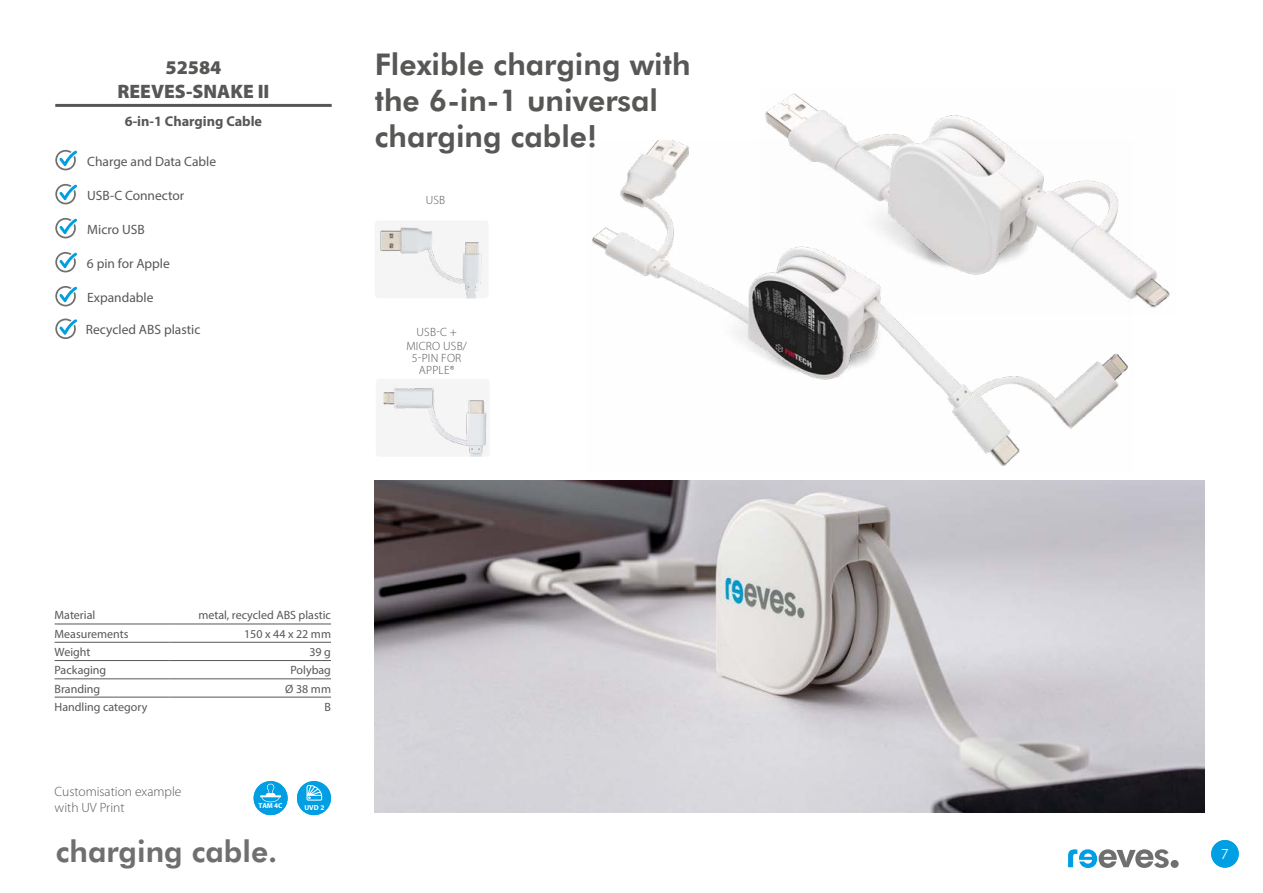
<style>
.page{position:relative;width:1263px;height:893px;background:#fff}
.page>*{position:absolute;margin:0;border:0;box-sizing:border-box;transform-origin:0 0}
.t1{font:800 30px/36px "Futura BT";color:#575756}
.t2{font:800 30px "Futura BT";color:#706f6f}
.t3{font:900 19.5px/24px "Myriad Pro";color:#575756;text-align:center}
.t4{font:700 14.25px "Myriad Pro";color:#575756}
.t5{font:800 14.1px "Futura BT";color:#fff}
.t6{font:13.5px "Myriad Pro";color:#575756}
.t7{font:300 13.5px/16.5px "Myriad Pro";color:#575756}
.t8{font:12px "Myriad Pro";color:#575756}
.t9{font:300 12px/13.6px "Myriad Pro";letter-spacing:.02em;color:#575756;text-align:center}
.t10{font:700 7.2px "Myriad Pro";color:#fff}
</style>
<div class="page">
<img style="left:380px;top:386px;width:109px;height:71px">
<img style="left:376px;top:224px;width:109px;height:74px">
<img style="left:765px;top:93px;width:405px;height:215px">
<img style="left:592px;top:141px;width:541px;height:325px">
<svg style="left:55px;top:150px;width:22px;height:20px"></svg>
<svg style="left:55px;top:184px;width:22px;height:20px"></svg>
<svg style="left:55px;top:218px;width:22px;height:20px"></svg>
<svg style="left:55px;top:252px;width:22px;height:20px"></svg>
<svg style="left:55px;top:286px;width:22px;height:20px"></svg>
<svg style="left:55px;top:319px;width:22px;height:20px"></svg>
<img style="left:375px;top:480px;width:830px;height:332px">
<svg style="left:1068px;top:849px;width:101px;height:19px"></svg>
<div style="left:1171px;top:860px;width:7px;height:8px;background:#706f6f;border-radius:50%"></div>
<div style="left:1211px;top:840px;width:28px;height:28px;background:#009fe3;border-radius:50%"></div>
<div style="left:254px;top:781px;width:34px;height:34px;background:#009fe3;border-radius:50%"></div>
<svg style="left:260px;top:784px;width:21px;height:18px"></svg>
<div style="left:297px;top:781px;width:34px;height:34px;background:#009fe3;border-radius:50%"></div>
<svg style="left:306px;top:785px;width:16px;height:16px"></svg>
<hr style="left:55px;top:104px;width:277px;height:3px;background:#575756">
<hr style="left:55px;top:624px;width:114px;height:1px;background:#575756">
<hr style="left:169px;top:624px;width:162px;height:1px;background:#575756">
<hr style="left:55px;top:642px;width:114px;height:1px;background:#575756">
<hr style="left:169px;top:642px;width:162px;height:1px;background:#575756">
<hr style="left:55px;top:660px;width:114px;height:1px;background:#575756">
<hr style="left:169px;top:660px;width:162px;height:1px;background:#575756">
<hr style="left:55px;top:678px;width:114px;height:1px;background:#575756">
<hr style="left:169px;top:678px;width:162px;height:1px;background:#575756">
<hr style="left:55px;top:697px;width:114px;height:1px;background:#575756">
<hr style="left:169px;top:697px;width:162px;height:1px;background:#575756">
<h2 class="t3" style="left:117px;top:54px;width:154px">52584<br>REEVES-SNAKE II</h2>
<p class="t4" style="left:125px;top:112px;width:139px">6-in-1 Charging Cable</p>
<p class="t6" style="left:87px;top:153px;width:131px">Charge and Data Cable</p>
<p class="t6" style="left:87px;top:187px;width:99px">USB-C Connector</p>
<p class="t6" style="left:87px;top:221px;width:59px">Micro USB</p>
<p class="t6" style="left:87px;top:255px;width:84px">6 pin for Apple</p>
<p class="t6" style="left:87px;top:289px;width:68px">Expandable</p>
<p class="t6" style="left:86px;top:321px;width:116px">Recycled ABS plastic</p>
<h1 class="t1" style="left:375px;top:46px;width:317px">Flexible charging with the 6-in-1 universal charging cable!</h1>
<p class="t9" style="left:426px;top:193px;width:21px">USB</p>
<p class="t9" style="left:406px;top:325px;width:62px">USB-C +<br>MICRO USB/</p>
<p class="t9" style="left:412px;top:352px;width:51px;line-height:12px">5-PIN FOR<br>APPLE®</p>
<p class="t8" style="left:55px;top:608px;width:42px">Material</p>
<p class="t8" style="left:198px;top:608px;width:134px">metal, recycled ABS plastic</p>
<p class="t8" style="left:55px;top:626px;width:76px">Measurements</p>
<p class="t8" style="left:244px;top:626px;width:88px">150 x 44 x 22 mm</p>
<p class="t8" style="left:55px;top:644px;width:37px">Weight</p>
<p class="t8" style="left:309px;top:644px;width:23px">39 g</p>
<p class="t8" style="left:55px;top:663px;width:53px">Packaging</p>
<p class="t8" style="left:290px;top:663px;width:42px">Polybag</p>
<p class="t8" style="left:55px;top:681px;width:47px">Branding</p>
<p class="t8" style="left:285px;top:681px;width:47px">Ø 38 mm</p>
<p class="t8" style="left:55px;top:699px;width:94px">Handling category</p>
<p class="t8" style="left:324px;top:699px;width:8px">B</p>
<p class="t7" style="left:55px;top:783px;width:128px">Customisation example with UV Print</p>
<p class="t10" style="left:259px;top:801px;width:25px">TAM 4C</p>
<p class="t10" style="left:304px;top:802px;width:21px">UVD 2</p>
<h1 class="t2" style="left:56px;top:833px;width:223px">charging cable.</h1>
<p class="t5" style="left:1220px;top:846px;width:10px">7</p>
</div>
